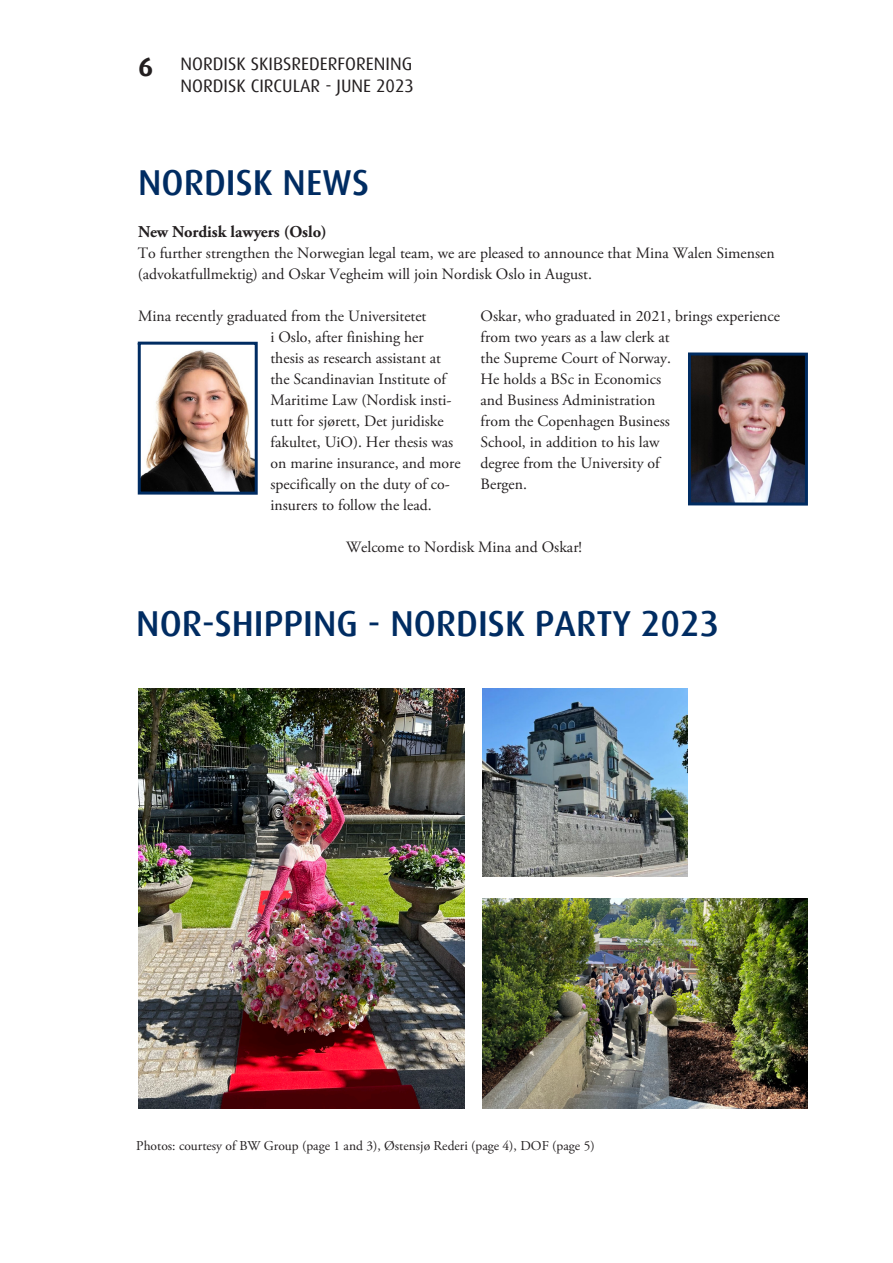
<style>
.page{position:relative;width:893px;height:1263px;background:#fff}
.page>*{position:absolute;margin:0;border:0;box-sizing:border-box;transform-origin:0 0}
.Nordisk_heading{font:500 36px "Dax";color:#002c62}
.t1{font:700 27px "Dax";color:#231f20}
.t2{font:18px "Dax";color:#231f20}
.Nordisk_mellomtittel{font:700 16.5px "Adobe Garamond Pro";color:#231f20}
.Nordisk_brødtekst_u{font:15.75px/21px "Adobe Garamond Pro";color:#231f20}
.t3{font:13.5px "Adobe Garamond Pro";color:#231f20}
</style>
<div class="page">
<img style="left:137px;top:341px;width:121px;height:154px">
<img style="left:688px;top:352px;width:120px;height:154px">
<img style="left:138px;top:688px;width:326px;height:420px">
<img style="left:482px;top:688px;width:206px;height:188px">
<img style="left:482px;top:898px;width:326px;height:210px">
<p class="t1" style="left:138px;top:52px;width:17px">6</p>
<p class="t2" style="left:180px;top:54px;width:233px">NORDISK SKIBSREDERFORENING</p>
<p class="t2" style="left:180px;top:75px;width:235px">NORDISK CIRCULAR - JUNE 2023</p>
<p class="Nordisk_heading" style="left:138px;top:162px;width:232px">NORDISK NEWS</p>
<p class="Nordisk_mellomtittel" style="left:138px;top:222px;width:190px">New Nordisk lawyers (Oslo)</p>
<p class="Nordisk_brødtekst_u" style="left:138px;top:243px;width:638px">To further strengthen the Norwegian legal team, we are pleased to announce that Mina Walen Simensen (advokatfullmektig) and Oskar Vegheim will join Nordisk Oslo in August.</p>
<p class="Nordisk_brødtekst_u" style="left:270px;top:306px;width:192px;text-indent:-132px">Mina recently graduated from the Universitetet<br>i Oslo, after finishing her thesis as research assistant at the Scandinavian Institute of<br>Maritime Law (Nordisk insti&shy;tutt for sjørett, Det juridiske fakultet, UiO). Her thesis was on marine insurance, and more specifically on the duty of co&shy;insurers to follow the lead.</p>
<p class="Nordisk_brødtekst_u" style="left:481px;top:306px;width:301px">Oskar, who graduated in 2021, brings experience from two years as a law clerk at<br>the Supreme Court of Norway.<br>He holds a BSc in Economics<br>and Business Administration<br>from the Copenhagen Business<br>School, in addition to his law<br>degree from the University of<br>Bergen.</p>
<p class="Nordisk_brødtekst_u" style="left:346px;top:537px;width:237px">Welcome to Nordisk Mina and Oskar!</p>
<p class="Nordisk_heading" style="left:136px;top:603px;width:585px">NOR-SHIPPING - NORDISK PARTY 2023</p>
<p class="t3" style="left:136px;top:1137px;width:460px">Photos: courtesy of BW Group (page 1 and 3), Østensjø Rederi (page 4), DOF (page 5)</p>
</div>
